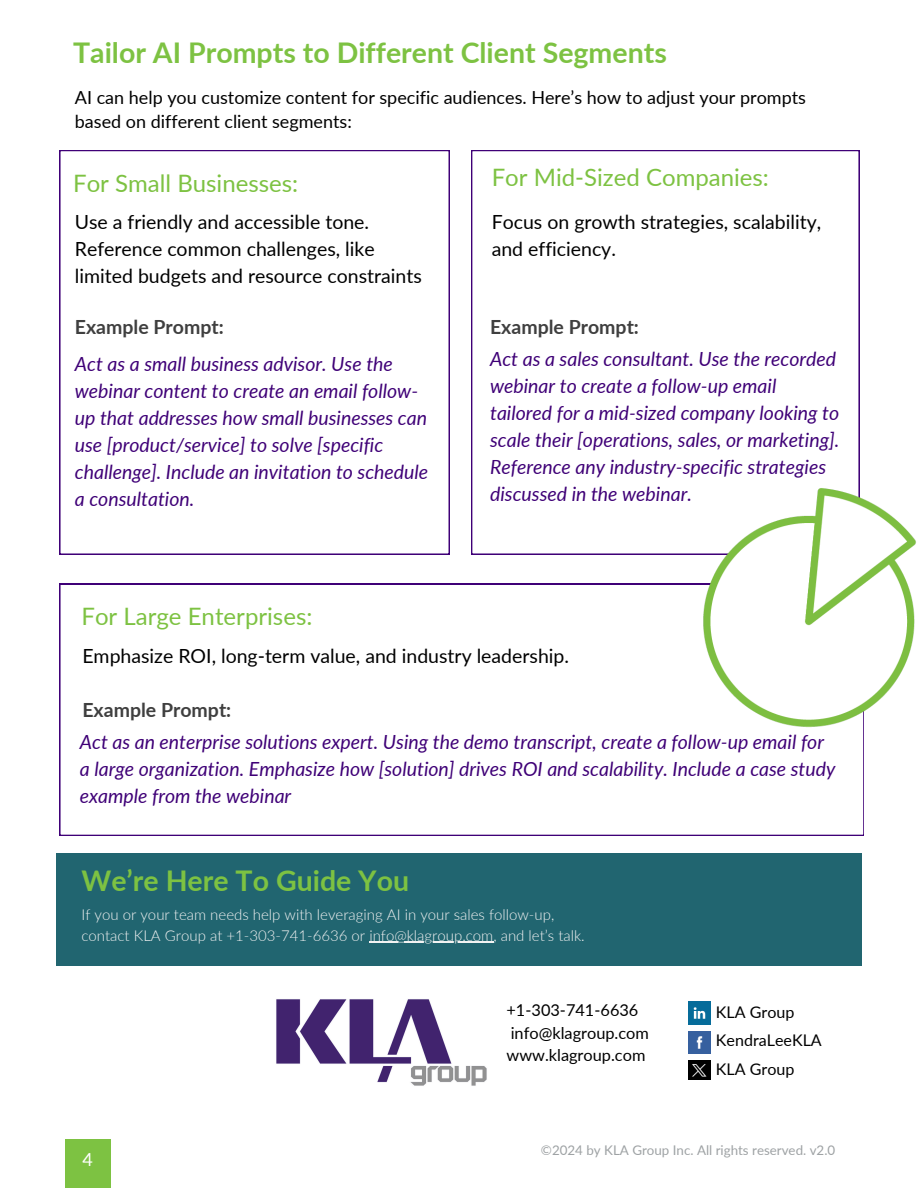
<style>
.page{position:relative;width:918px;height:1188px;background:#fff}
.page>*{position:absolute;margin:0;border:0;box-sizing:border-box;transform-origin:0 0}
.t1{font:700 28.5px "Lato";color:#7dc242}
.t2{font:24px "Lato";color:#7dc242}
.t3{font:italic 19.5px/27px "Lato";color:#3f0077}
.t4{font:19.5px/27px "Lato";color:#000}
.t5{font:700 19.5px "Lato";color:#3f3f3f}
.t6{font:18px/24.8px "Lato";color:#000}
.t7{font:18px "Lato";color:#fff}
.t8{font:16.35px/22.5px "Lato";color:#000}
.t9{font:16.05px "Lato";color:#000}
.t10{font:300 15px/20.2px "Lato";color:#f2f2f2}
.t11{font:13.35px "Lato";color:#9ea2a4}
</style>
<div class="page">
<div style="left:65px;top:1140px;width:46px;height:48px;background:#7dc242"></div>
<svg style="left:471px;top:150px;width:388px;height:405px"></svg>
<div style="left:56px;top:853px;width:806px;height:113px;background:#216570"></div>
<img style="left:276px;top:999px;width:211px;height:87px">
<img style="left:688px;top:1002px;width:22px;height:23px">
<img style="left:689px;top:1060px;width:21px;height:19px">
<img style="left:688px;top:1031px;width:22px;height:22px">
<svg style="left:59px;top:150px;width:391px;height:405px"></svg>
<svg style="left:59px;top:584px;width:805px;height:252px"></svg>
<hr style="left:369px;top:942px;width:124px;height:1px;background:#f2f2f2">
<img style="left:649px;top:457px;width:267px;height:320px">
<h4 class="t1" style="left:73px;top:35px;width:595px">Tailor AI Prompts to Different Client Segments</h4>
<p class="t6" style="left:75px;top:84px;width:733px">AI can help you customize content for specific audiences. Here’s how to adjust your prompts based on different client segments:</p>
<h1 class="t2" style="left:73px;top:168px;width:227px">For Small Businesses:</h1>
<h5 class="t4" style="left:75px;top:208px;width:349px">Use a friendly and accessible tone.<br>Reference common challenges, like limited budgets and resource constraints</h5>
<h5 class="t5" style="left:75px;top:315px;width:150px">Example Prompt:</h5>
<p class="t3" style="left:75px;top:350px;width:355px">Act as a small business advisor. Use the webinar content to create an email follow&shy;up that addresses how small businesses can use [product/service] to solve [specific challenge]. Include an invitation to schedule a consultation.</p>
<p class="t2" style="left:492px;top:162px;width:279px">For Mid-Sized Companies:</p>
<h4 class="t4" style="left:492px;top:208px;width:331px">Focus on growth strategies, scalability, and efficiency.</h4>
<h4 class="t5" style="left:490px;top:315px;width:150px">Example Prompt:</h4>
<p class="t3" style="left:490px;top:345px;width:351px">Act as a sales consultant. Use the recorded webinar to create a follow-up email tailored for a mid-sized company looking to scale their [operations, sales, or marketing].<br>Reference any industry-specific strategies discussed in the webinar.</p>
<p class="t2" style="left:81px;top:602px;width:232px">For Large Enterprises:</p>
<h4 class="t4" style="left:82px;top:642px;width:488px">Emphasize ROI, long-term value, and industry leadership.</h4>
<p class="t5" style="left:82px;top:698px;width:150px">Example Prompt:</p>
<p class="t3" style="left:80px;top:728px;width:757px">Act as an enterprise solutions expert. Using the demo transcript, create a follow-up email for a large organization. Emphasize how [solution] drives ROI and scalability. Include a case study example from the webinar</p>
<h4 class="t1" style="left:81px;top:863px;width:329px">We’re Here To Guide You</h4>
<p class="t10" style="left:81px;top:904px;width:505px">If you or your team needs help with leveraging AI in your sales follow-up, contact KLA Group at +1-303-741-6636 or info@klagroup.com, and let’s talk.</p>
<h3 class="t8" style="left:507px;top:999px;width:144px">+1-303-741-6636 info@klagroup.com www.klagroup.com</h3>
<h3 class="t9" style="left:716px;top:1002px;width:80px">KLA Group</h3>
<p class="t9" style="left:716px;top:1031px;width:107px">KendraLeeKLA</p>
<h4 class="t9" style="left:716px;top:1059px;width:80px">KLA Group</h4>
<h4 class="t7" style="left:82px;top:1148px;width:12px">4</h4>
<h3 class="t11" style="left:541px;top:1141px;width:296px">©2024 by KLA Group Inc. All rights reserved. v2.0</h3>
</div>
